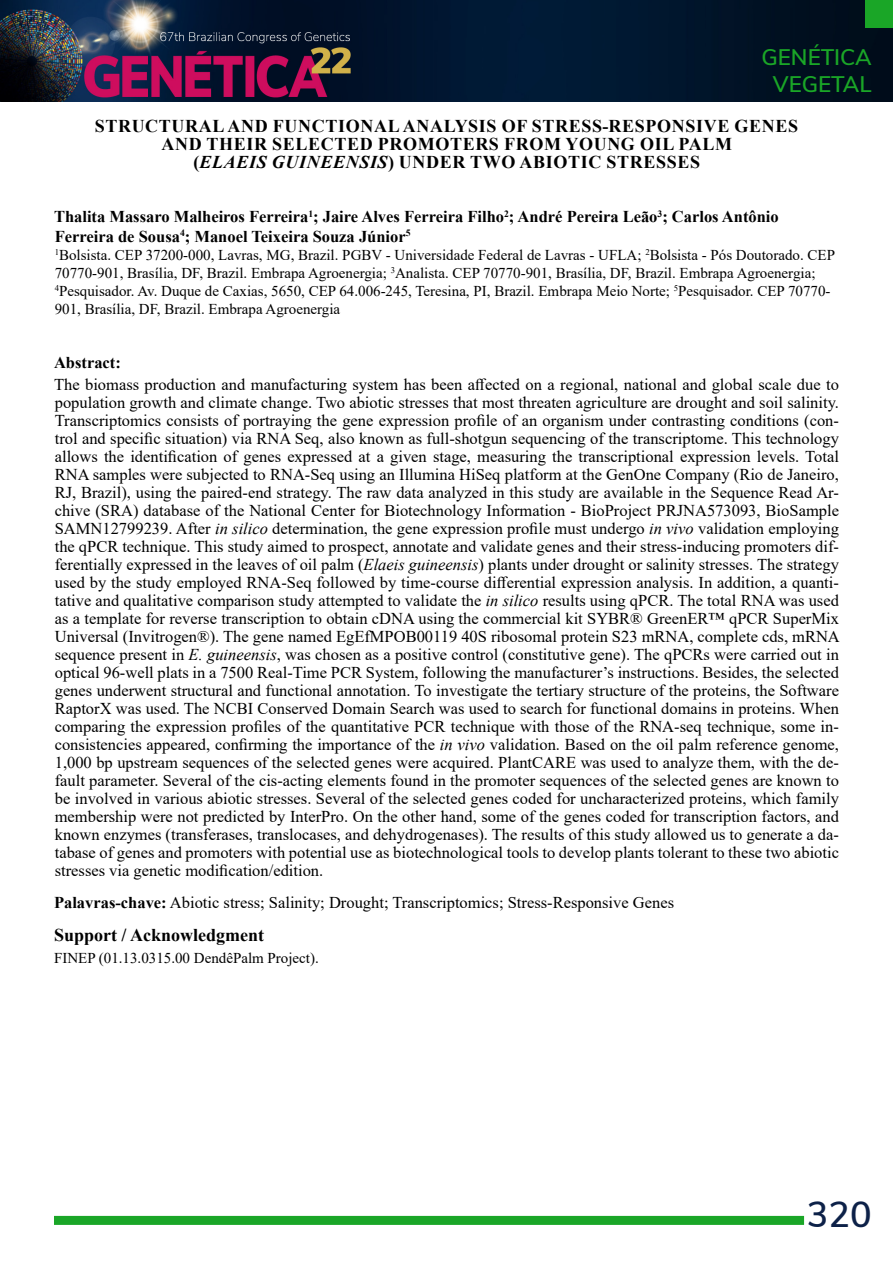
<style>
.page{position:relative;width:893px;height:1263px;background:#fff}
.page>*{position:absolute;margin:0;border:0;box-sizing:border-box;transform-origin:0 0}
.t1{font:600 36px "Nunito Sans";color:#0d2148}
.t2{font:600 22.5px/27px "Nunito Sans";color:#1aa627;text-align:center}
.Normal__Web{font:700 18px/18px "Times New Roman";letter-spacing:.035em;color:#000;text-align:center}
.Normal__Web-2{font:700 18px "Times New Roman";color:#000}
.Normal__Web-3{font:16.5px/18px "Times New Roman";color:#000;text-align:justify}
.Normal__Web-4{font:700 16.5px/19.8px "Times New Roman";color:#000}
.Normal__Web-5{font:15px/18px "Times New Roman";color:#000}
.s1{font-style:italic}
.s2{font-weight:700}
</style>
<div class="page">
<img style="left:0;top:0;width:893px;height:102px">
<div style="left:865px;top:0;width:28px;height:28px;background:#1aa627"></div>
<div style="left:54px;top:1216px;width:750px;height:9px;background:#1aa627"></div>
<h2 class="t2" style="left:761px;top:43px;width:112px">GENÉTICA<br>VEGETAL</h2>
<p class="Normal__Web" style="left:95px;top:117px;width:705px">STRUCTURAL AND FUNCTIONAL ANALYSIS OF STRESS-RESPONSIVE GENES<br>AND THEIR SELECTED PROMOTERS FROM YOUNG OIL PALM<br>(<span class="s1">ELAEIS GUINEENSIS</span>) UNDER TWO ABIOTIC STRESSES</p>
<p class="Normal__Web-4" style="left:54px;top:206px;width:726px">Thalita Massaro Malheiros Ferreira<sup>1</sup>; Jaire Alves Ferreira Filho<sup>2</sup>; André Pereira Leão<sup>3</sup>; Carlos Antônio<br>Ferreira de Sousa<sup>4</sup>; Manoel Teixeira Souza Júnior<sup>5</sup></p>
<p class="Normal__Web-5" style="left:55px;top:245px;width:782px"><sup>1</sup>Bolsista. CEP 37200-000, Lavras, MG, Brazil. PGBV - Universidade Federal de Lavras - UFLA; <sup>2</sup>Bolsista - Pós Doutorado. CEP 70770-901, Brasília, DF, Brazil. Embrapa Agroenergia; <sup>3</sup>Analista. CEP 70770-901, Brasília, DF, Brazil. Embrapa Agroenergia; <sup>4</sup>Pesquisador. Av. Duque de Caxias, 5650, CEP 64.006-245, Teresina, PI, Brazil. Embrapa Meio Norte; <sup>5</sup>Pesquisador. CEP 70770- 901, Brasília, DF, Brazil. Embrapa Agroenergia</p>
<p class="Normal__Web-4" style="left:54px;top:352px;width:68px">Abstract:</p>
<p class="Normal__Web-3" style="left:54px;top:375px;width:787px">The biomass production and manufacturing system has been affected on a regional, national and global scale due to population growth and climate change. Two abiotic stresses that most threaten agriculture are drought and soil salinity.<br>Transcriptomics consists of portraying the gene expression profile of an organism under contrasting conditions (con&shy;trol and specific situation) via RNA Seq, also known as full-shotgun sequencing of the transcriptome. This technology allows the identification of genes expressed at a given stage, measuring the transcriptional expression levels. Total RNA samples were subjected to RNA-Seq using an Illumina HiSeq platform at the GenOne Company (Rio de Janeiro, RJ, Brazil), using the paired-end strategy. The raw data analyzed in this study are available in the Sequence Read Ar&shy;chive (SRA) database of the National Center for Biotechnology Information - BioProject PRJNA573093, BioSample SAMN12799239. After <span class="s1">in silico</span> determination, the gene expression profile must undergo <span class="s1">in vivo</span> validation employing the qPCR technique. This study aimed to prospect, annotate and validate genes and their stress-inducing promoters dif&shy;ferentially expressed in the leaves of oil palm (<span class="s1">Elaeis guineensis</span>) plants under drought or salinity stresses. The strategy used by the study employed RNA-Seq followed by time-course differential expression analysis. In addition, a quanti&shy;tative and qualitative comparison study attempted to validate the <span class="s1">in silico</span> results using qPCR. The total RNA was used as a template for reverse transcription to obtain cDNA using the commercial kit SYBR® GreenER™ qPCR SuperMix Universal (Invitrogen®). The gene named EgEfMPOB00119 40S ribosomal protein S23 mRNA, complete cds, mRNA sequence present in <span class="s1">E. guineensis</span>, was chosen as a positive control (constitutive gene). The qPCRs were carried out in optical 96-well plats in a 7500 Real-Time PCR System, following the manufacturer’s instructions. Besides, the selected genes underwent structural and functional annotation. To investigate the tertiary structure of the proteins, the Software RaptorX was used. The NCBI Conserved Domain Search was used to search for functional domains in proteins. When comparing the expression profiles of the quantitative PCR technique with those of the RNA-seq technique, some in&shy;consistencies appeared, confirming the importance of the <span class="s1">in vivo</span> validation. Based on the oil palm reference genome, 1,000 bp upstream sequences of the selected genes were acquired. PlantCARE was used to analyze them, with the de&shy;fault parameter. Several of the cis-acting elements found in the promoter sequences of the selected genes are known to be involved in various abiotic stresses. Several of the selected genes coded for uncharacterized proteins, which family membership were not predicted by InterPro. On the other hand, some of the genes coded for transcription factors, and known enzymes (transferases, translocases, and dehydrogenases). The results of this study allowed us to generate a da&shy;tabase of genes and promoters with potential use as biotechnological tools to develop plants tolerant to these two abiotic stresses via genetic modification/edition.</p>
<p class="Normal__Web-3" style="left:54px;top:892px;width:622px"><span class="s2">Palavras-chave:</span> Abiotic stress; Salinity; Drought; Transcriptomics; Stress-Responsive Genes</p>
<p class="Normal__Web-2" style="left:54px;top:922px;width:212px">Support / Acknowledgment</p>
<p class="Normal__Web-5" style="left:54px;top:949px;width:266px">FINEP (01.13.0315.00 DendêPalm Project).</p>
<h1 class="t1" style="left:807px;top:1188px;width:66px">320</h1>
</div>
